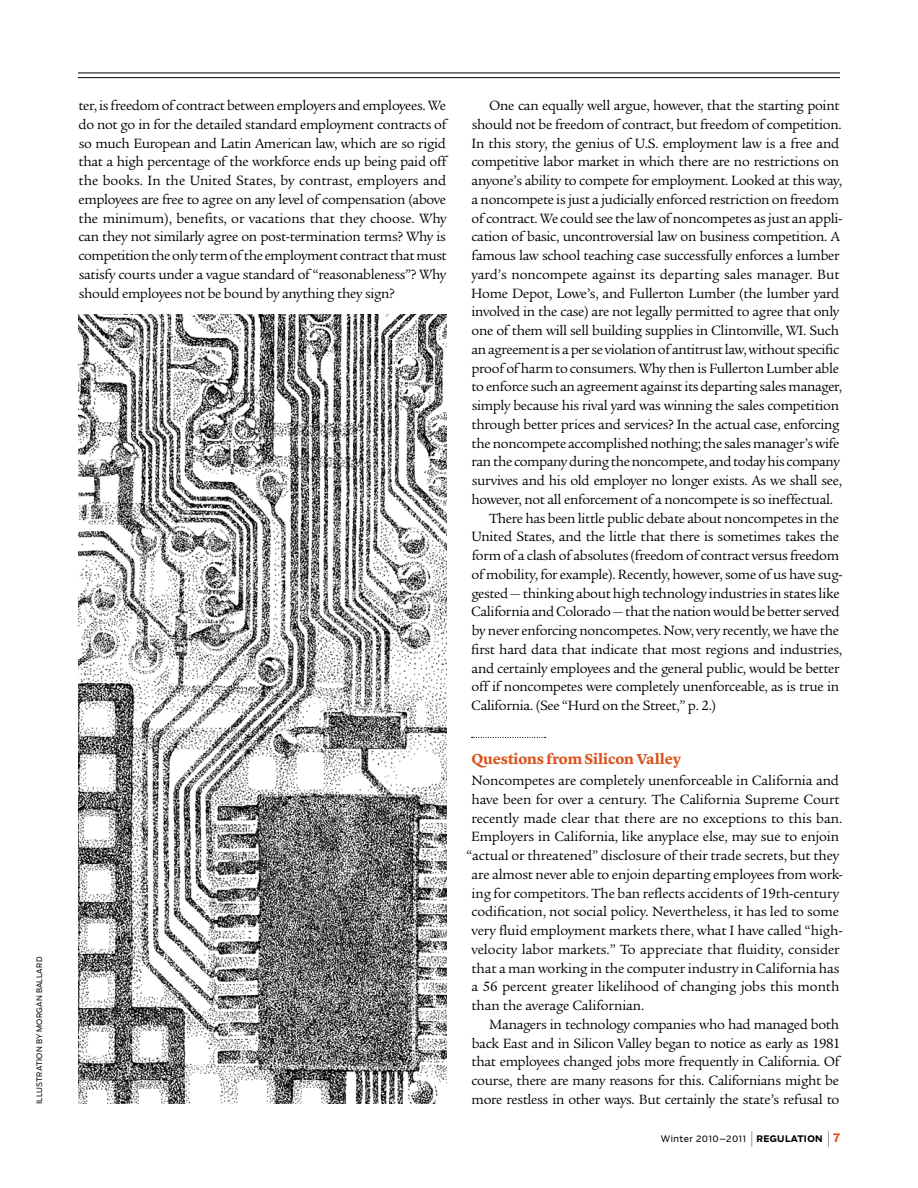
<style>
.page{position:relative;width:918px;height:1188px;background:#fff}
.page>*{position:absolute;margin:0;border:0;box-sizing:border-box;transform-origin:0 0}
.t1{font:700 15px "Lyon Text";letter-spacing:-.005em;color:#d9541e}
.t2{font:14.7px/18.8px "Legacy Ser ITC";letter-spacing:-.02em;color:#000;text-align:justify}
.t3{font:14.7px "Legacy Ser ITC";color:#000}
.t4{font:9px "Boomer";letter-spacing:.05em;color:#000}
.t5{font:7.5px "Boomer";letter-spacing:.03em;color:#000}
.s1{font-weight:300;font-size:16.5px}
.s2{font-weight:700}
.s3{font-weight:700;font-size:12px;color:#d9541e}
</style>
<div class="page">
<hr style="left:78px;top:73px;width:762px;height:1px;background:#000">
<hr style="left:78px;top:77px;width:762px;height:1px;background:#000">
<svg style="left:472px;top:737px;width:74px;height:1px"></svg>
<img style="left:78px;top:314px;width:369px;height:790px">
<p class="t5" style="left:35px;top:1104px;width:148px;rotate:-90deg">Illustration by Morgan Ballard</p>
<p class="t2" style="left:78px;top:96px;width:370px">ter, is freedom of contract between employers and employees. We do not go in for the detailed standard employment contracts of so much European and Latin American law, which are so rigid that a high percentage of the workforce ends up being paid off the books. In the United States, by contrast, employers and employees are free to agree on any level of compensation (above the minimum), benefits, or vacations that they choose. Why can they not similarly agree on post-termination terms? Why is competition the only term of the employment contract that must satisfy courts under a vague standard of “reasonableness”? Why should employees not be bound by anything they sign?</p>
<p class="t2" style="left:489px;top:96px;width:352px">One can equally well argue, however, that the starting point</p>
<p class="t2" style="left:472px;top:115px;width:371px">should not be freedom of contract, but freedom of competition.</p>
<p class="t2" style="left:471px;top:134px;width:369px">In this story, the genius of U.S. employment law is a free and</p>
<p class="t2" style="left:471px;top:153px;width:369px">competitive labor market in which there are no restrictions on</p>
<p class="t2" style="left:472px;top:171px;width:372px">anyone’s ability to compete for employment. Looked at this way,</p>
<p class="t2" style="left:472px;top:190px;width:369px">a noncompete is just a judicially enforced restriction on freedom</p>
<p class="t2" style="left:472px;top:209px;width:373px">of contract. We could see the law of noncompetes as just an appli-</p>
<p class="t2" style="left:471px;top:228px;width:370px">cation of basic, uncontroversial law on business competition. A</p>
<p class="t2" style="left:472px;top:246px;width:369px">famous law school teaching case successfully enforces a lumber</p>
<p class="t3" style="left:471px;top:266px;width:370px">yard’s noncompete against its departing sales manager. But</p>
<p class="t2" style="left:471px;top:284px;width:370px">Home Depot, Lowe’s, and Fullerton Lumber (the lumber yard</p>
<p class="t2" style="left:472px;top:303px;width:369px">involved in the case) are not legally permitted to agree that only</p>
<p class="t2" style="left:472px;top:321px;width:369px">one of them will sell building supplies in Clintonville, WI. Such</p>
<p class="t2" style="left:472px;top:340px;width:369px">an agreement is a per se violation of antitrust law, without specific</p>
<p class="t2" style="left:472px;top:359px;width:369px">proof of harm to consumers. Why then is Fullerton Lumber able</p>
<p class="t2" style="left:472px;top:378px;width:372px">to enforce such an agreement against its departing sales manager,</p>
<p class="t2" style="left:472px;top:396px;width:369px">simply because his rival yard was winning the sales competition</p>
<p class="t2" style="left:472px;top:415px;width:369px">through better prices and services? In the actual case, enforcing</p>
<p class="t2" style="left:472px;top:434px;width:369px">the noncompete accomplished nothing; the sales manager’s wife</p>
<p class="t2" style="left:472px;top:453px;width:370px">ran the company during the noncompete, and today his company</p>
<p class="t2" style="left:472px;top:471px;width:372px">survives and his old employer no longer exists. As we shall see,</p>
<p class="t2" style="left:472px;top:490px;width:363px">however, not all enforcement of a noncompete is so ineffectual.</p>
<p class="t2" style="left:489px;top:509px;width:351px">There has been little public debate about noncompetes in the</p>
<p class="t2" style="left:471px;top:528px;width:369px">United States, and the little that there is sometimes takes the</p>
<p class="t2" style="left:472px;top:546px;width:369px">form of a clash of absolutes (freedom of contract versus freedom</p>
<p class="t2" style="left:472px;top:565px;width:373px">of mobility, for example). Recently, however, some of us have sug-</p>
<p class="t2" style="left:471px;top:584px;width:370px">gested — thinking about high technology industries in states like</p>
<p class="t2" style="left:471px;top:603px;width:370px">California and Colorado — that the nation would be better served</p>
<p class="t2" style="left:472px;top:621px;width:369px">by never enforcing noncompetes. Now, very recently, we have the</p>
<p class="t2" style="left:471px;top:640px;width:372px">first hard data that indicate that most regions and industries,</p>
<p class="t2" style="left:472px;top:659px;width:369px">and certainly employees and the general public, would be better</p>
<p class="t2" style="left:472px;top:678px;width:369px">off if noncompetes were completely unenforceable, as is true in</p>
<p class="t2" style="left:471px;top:696px;width:246px">California. (See “Hurd on the Street,” p. 2.)</p>
<p class="t1" style="left:471px;top:747px;width:211px">Questions from Silicon Valley</p>
<p class="t2" style="left:471px;top:771px;width:369px">Noncompetes are completely unenforceable in California and</p>
<p class="t2" style="left:472px;top:790px;width:370px">have been for over a century. The California Supreme Court</p>
<p class="t2" style="left:472px;top:809px;width:372px">recently made clear that there are no exceptions to this ban.</p>
<p class="t2" style="left:471px;top:828px;width:370px">Employers in California, like anyplace else, may sue to enjoin</p>
<p class="t2" style="left:466px;top:846px;width:374px">“actual or threatened” disclosure of their trade secrets, but they</p>
<p class="t2" style="left:472px;top:865px;width:373px">are almost never able to enjoin departing employees from work-</p>
<p class="t2" style="left:472px;top:884px;width:369px">ing for competitors. The ban reflects accidents of 19th-century</p>
<p class="t2" style="left:471px;top:903px;width:369px">codification, not social policy. Nevertheless, it has led to some</p>
<p class="t2" style="left:472px;top:921px;width:373px">very fluid employment markets there, what I have called “high-</p>
<p class="t2" style="left:472px;top:940px;width:370px">velocity labor markets.” To appreciate that fluidity, consider</p>
<p class="t2" style="left:471px;top:959px;width:370px">that a man working in the computer industry in California has</p>
<p class="t2" style="left:472px;top:978px;width:369px">a 56 percent greater likelihood of changing jobs this month</p>
<p class="t2" style="left:471px;top:996px;width:174px">than the average Californian.</p>
<p class="t2" style="left:489px;top:1015px;width:351px">Managers in technology companies who had managed both</p>
<p class="t2" style="left:472px;top:1034px;width:370px">back East and in Silicon Valley began to notice as early as 1981</p>
<p class="t2" style="left:471px;top:1053px;width:370px">that employees changed jobs more frequently in California. Of</p>
<p class="t2" style="left:471px;top:1071px;width:369px">course, there are many reasons for this. Californians might be</p>
<p class="t2" style="left:472px;top:1090px;width:369px">more restless in other ways. But certainly the state’s refusal to</p>
<p class="t4" style="left:661px;top:1133px;width:181px">Winter 2010–2011 <span class="s1">|</span> <span class="s2">REGULATION</span> <span class="s1">|</span> <span class="s3">7</span></p>
</div>
